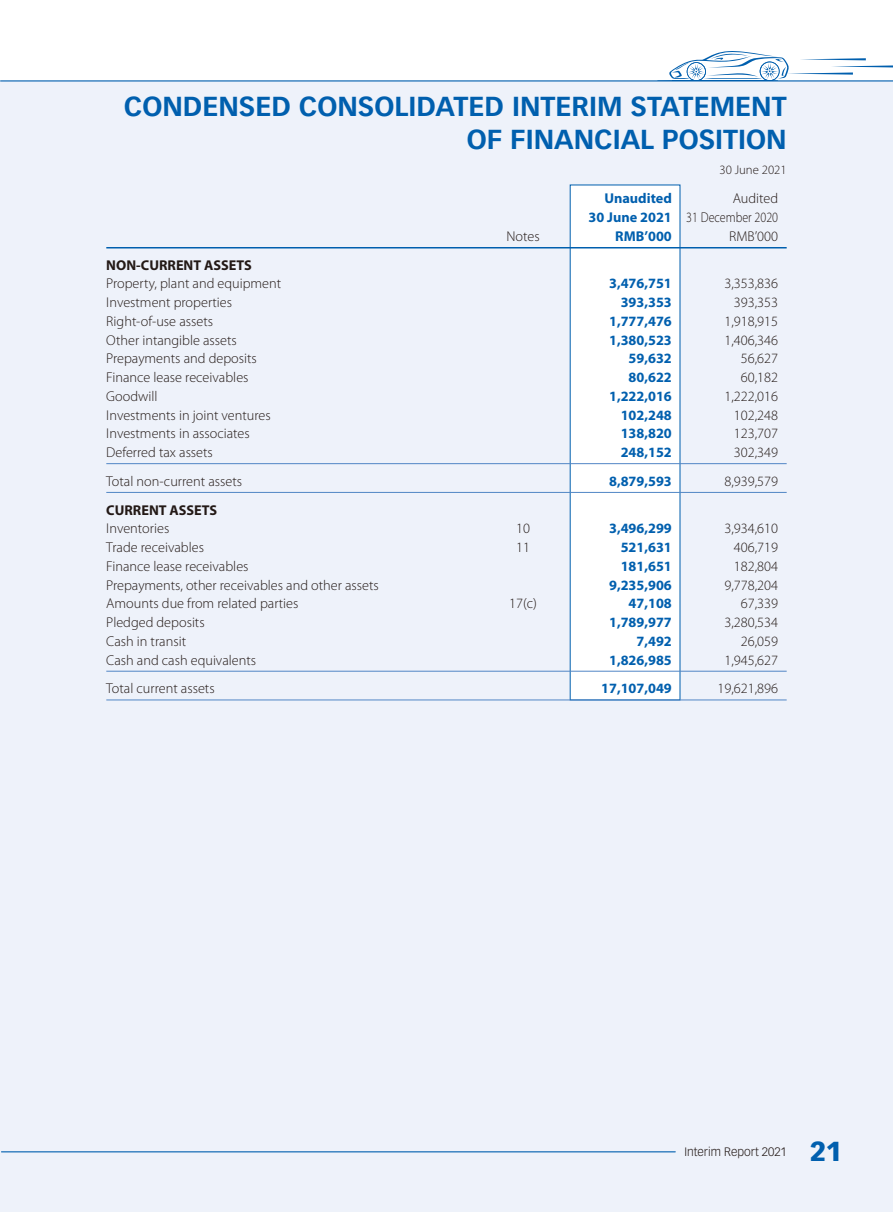
<style>
.page{position:relative;width:893px;height:1212px;background:#fff}
.page>*{position:absolute;margin:0;border:0;box-sizing:border-box;transform-origin:0 0}
.Heading{font:700 27px/33px "Vectora LT Std";color:#005fae;text-align:right}
.t1{font:900 27px "Vectora LT Std";color:#005fae}
.Table_2_Colume_Note{font:300 14.25px "Myriad Pro";color:#231916}
.Table_2_Colume_Note-2{font:700 14.25px "Myriad Pro";color:#005fae}
.Table_2_Colume_Note-3{font:700 14.25px "Myriad Pro";color:#231916}
.Table_2_Colume_Note-4{font:300 14.25px "Myriad Pro";color:#231916;scale:.85 1}
.Date{font:300 12.75px "Myriad Pro";color:#231916}
.t2{font:300 12px "Vectora LT Std";color:#231916}
.s1{font-weight:700;color:#005fae}
</style>
<div class="page">
<div style="left:0;top:81px;width:893px;height:1131px;background:#eef2fa"></div>
<svg style="left:669px;top:51px;width:224px;height:29px"></svg>
<hr style="left:0;top:80px;width:893px;height:1px;background:#005fae">
<hr style="left:1px;top:1151px;width:674px;height:1px;background:#005fae">
<div style="left:570px;top:185px;width:110px;height:515px;background:#fff"></div>
<hr style="left:106px;top:247px;width:681px;height:1px;background:#005fae">
<hr style="left:106px;top:463px;width:681px;height:1px;background:#5186c5">
<hr style="left:106px;top:492px;width:681px;height:1px;background:#5186c5">
<hr style="left:106px;top:671px;width:681px;height:1px;background:#5186c5">
<hr style="left:106px;top:699px;width:681px;height:1px;background:#5186c5">
<p class="Heading" style="left:124px;top:90px;width:664px">CONDENSED CONSOLIDATED INTERIM STATEMENT<br>OF FINANCIAL POSITION</p>
<p class="Date" style="left:720px;top:163px;width:69px">30 June 2021</p>
<p class="Table_2_Colume_Note-2" style="left:604px;top:189px;width:69px">Unaudited</p>
<p class="Table_2_Colume_Note" style="left:733px;top:190px;width:47px">Audited</p>
<p class="Table_2_Colume_Note-4" style="left:589px;top:209px;width:224px"><span class="s1">30 June 2021</span> 31 December 2020</p>
<p class="Table_2_Colume_Note" style="left:506px;top:227px;width:35px">Notes</p>
<p class="Table_2_Colume_Note-2" style="left:615px;top:227px;width:58px">RMB’000</p>
<p class="Table_2_Colume_Note" style="left:729px;top:227px;width:50px">RMB’000</p>
<p class="Table_2_Colume_Note-3" style="left:106px;top:255px;width:147px">NON-CURRENT ASSETS</p>
<p class="Table_2_Colume_Note" style="left:106px;top:275px;width:176px">Property, plant and equipment</p>
<p class="Table_2_Colume_Note-2" style="left:609px;top:274px;width:64px">3,476,751</p>
<p class="Table_2_Colume_Note" style="left:724px;top:275px;width:55px">3,353,836</p>
<p class="Table_2_Colume_Note" style="left:106px;top:294px;width:127px">Investment properties</p>
<p class="Table_2_Colume_Note-2" style="left:621px;top:293px;width:53px">393,353</p>
<p class="Table_2_Colume_Note" style="left:734px;top:294px;width:46px">393,353</p>
<p class="Table_2_Colume_Note" style="left:106px;top:312px;width:108px">Right-of-use assets</p>
<p class="Table_2_Colume_Note-2" style="left:609px;top:312px;width:64px">1,777,476</p>
<p class="Table_2_Colume_Note" style="left:724px;top:312px;width:55px">1,918,915</p>
<p class="Table_2_Colume_Note" style="left:106px;top:331px;width:132px">Other intangible assets</p>
<p class="Table_2_Colume_Note-2" style="left:609px;top:330px;width:64px">1,380,523</p>
<p class="Table_2_Colume_Note" style="left:724px;top:331px;width:55px">1,406,346</p>
<p class="Table_2_Colume_Note" style="left:106px;top:350px;width:152px">Prepayments and deposits</p>
<p class="Table_2_Colume_Note-2" style="left:629px;top:349px;width:45px">59,632</p>
<p class="Table_2_Colume_Note" style="left:741px;top:350px;width:39px">56,627</p>
<p class="Table_2_Colume_Note" style="left:106px;top:369px;width:144px">Finance lease receivables</p>
<p class="Table_2_Colume_Note-2" style="left:629px;top:368px;width:45px">80,622</p>
<p class="Table_2_Colume_Note" style="left:741px;top:369px;width:39px">60,182</p>
<p class="Table_2_Colume_Note" style="left:106px;top:387px;width:53px">Goodwill</p>
<p class="Table_2_Colume_Note-2" style="left:609px;top:387px;width:64px">1,222,016</p>
<p class="Table_2_Colume_Note" style="left:724px;top:387px;width:55px">1,222,016</p>
<p class="Table_2_Colume_Note" style="left:106px;top:406px;width:166px">Investments in joint ventures</p>
<p class="Table_2_Colume_Note-2" style="left:621px;top:405px;width:53px">102,248</p>
<p class="Table_2_Colume_Note" style="left:734px;top:406px;width:46px">102,248</p>
<p class="Table_2_Colume_Note" style="left:106px;top:425px;width:145px">Investments in associates</p>
<p class="Table_2_Colume_Note-2" style="left:621px;top:424px;width:53px">138,820</p>
<p class="Table_2_Colume_Note" style="left:734px;top:425px;width:46px">123,707</p>
<p class="Table_2_Colume_Note" style="left:106px;top:444px;width:108px">Deferred tax assets</p>
<p class="Table_2_Colume_Note-2" style="left:621px;top:443px;width:53px">248,152</p>
<p class="Table_2_Colume_Note" style="left:734px;top:444px;width:46px">302,349</p>
<p class="Table_2_Colume_Note" style="left:106px;top:472px;width:137px">Total non-current assets</p>
<p class="Table_2_Colume_Note-2" style="left:609px;top:472px;width:64px">8,879,593</p>
<p class="Table_2_Colume_Note" style="left:724px;top:472px;width:55px">8,939,579</p>
<p class="Table_2_Colume_Note-3" style="left:106px;top:500px;width:113px">CURRENT ASSETS</p>
<p class="Table_2_Colume_Note" style="left:106px;top:520px;width:65px">Inventories</p>
<p class="Table_2_Colume_Note" style="left:516px;top:520px;width:15px">10</p>
<p class="Table_2_Colume_Note-2" style="left:609px;top:519px;width:64px">3,496,299</p>
<p class="Table_2_Colume_Note" style="left:724px;top:520px;width:55px">3,934,610</p>
<p class="Table_2_Colume_Note" style="left:106px;top:539px;width:99px">Trade receivables</p>
<p class="Table_2_Colume_Note" style="left:516px;top:539px;width:15px">11</p>
<p class="Table_2_Colume_Note-2" style="left:621px;top:538px;width:53px">521,631</p>
<p class="Table_2_Colume_Note" style="left:734px;top:539px;width:46px">406,719</p>
<p class="Table_2_Colume_Note" style="left:106px;top:557px;width:144px">Finance lease receivables</p>
<p class="Table_2_Colume_Note-2" style="left:621px;top:557px;width:53px">181,651</p>
<p class="Table_2_Colume_Note" style="left:734px;top:557px;width:46px">182,804</p>
<p class="Table_2_Colume_Note" style="left:106px;top:576px;width:274px">Prepayments, other receivables and other assets</p>
<p class="Table_2_Colume_Note-2" style="left:609px;top:575px;width:64px">9,235,906</p>
<p class="Table_2_Colume_Note" style="left:724px;top:576px;width:55px">9,778,204</p>
<p class="Table_2_Colume_Note" style="left:106px;top:595px;width:194px">Amounts due from related parties</p>
<p class="Table_2_Colume_Note" style="left:509px;top:595px;width:29px">17(c)</p>
<p class="Table_2_Colume_Note-2" style="left:629px;top:594px;width:45px">47,108</p>
<p class="Table_2_Colume_Note" style="left:741px;top:595px;width:39px">67,339</p>
<p class="Table_2_Colume_Note" style="left:106px;top:614px;width:100px">Pledged deposits</p>
<p class="Table_2_Colume_Note-2" style="left:609px;top:613px;width:64px">1,789,977</p>
<p class="Table_2_Colume_Note" style="left:724px;top:614px;width:55px">3,280,534</p>
<p class="Table_2_Colume_Note" style="left:106px;top:632px;width:81px">Cash in transit</p>
<p class="Table_2_Colume_Note-2" style="left:636px;top:632px;width:37px">7,492</p>
<p class="Table_2_Colume_Note" style="left:741px;top:632px;width:39px">26,059</p>
<p class="Table_2_Colume_Note" style="left:106px;top:651px;width:151px">Cash and cash equivalents</p>
<p class="Table_2_Colume_Note-2" style="left:609px;top:650px;width:64px">1,826,985</p>
<p class="Table_2_Colume_Note" style="left:724px;top:651px;width:55px">1,945,627</p>
<p class="Table_2_Colume_Note" style="left:106px;top:680px;width:110px">Total current assets</p>
<p class="Table_2_Colume_Note-2" style="left:601px;top:679px;width:72px">17,107,049</p>
<p class="Table_2_Colume_Note" style="left:718px;top:680px;width:62px">19,621,896</p>
<p class="t2" style="left:684px;top:1144px;width:104px">Interim Report 2021</p>
<p class="t1" style="left:810px;top:1134px;width:33px">21</p>
</div>
